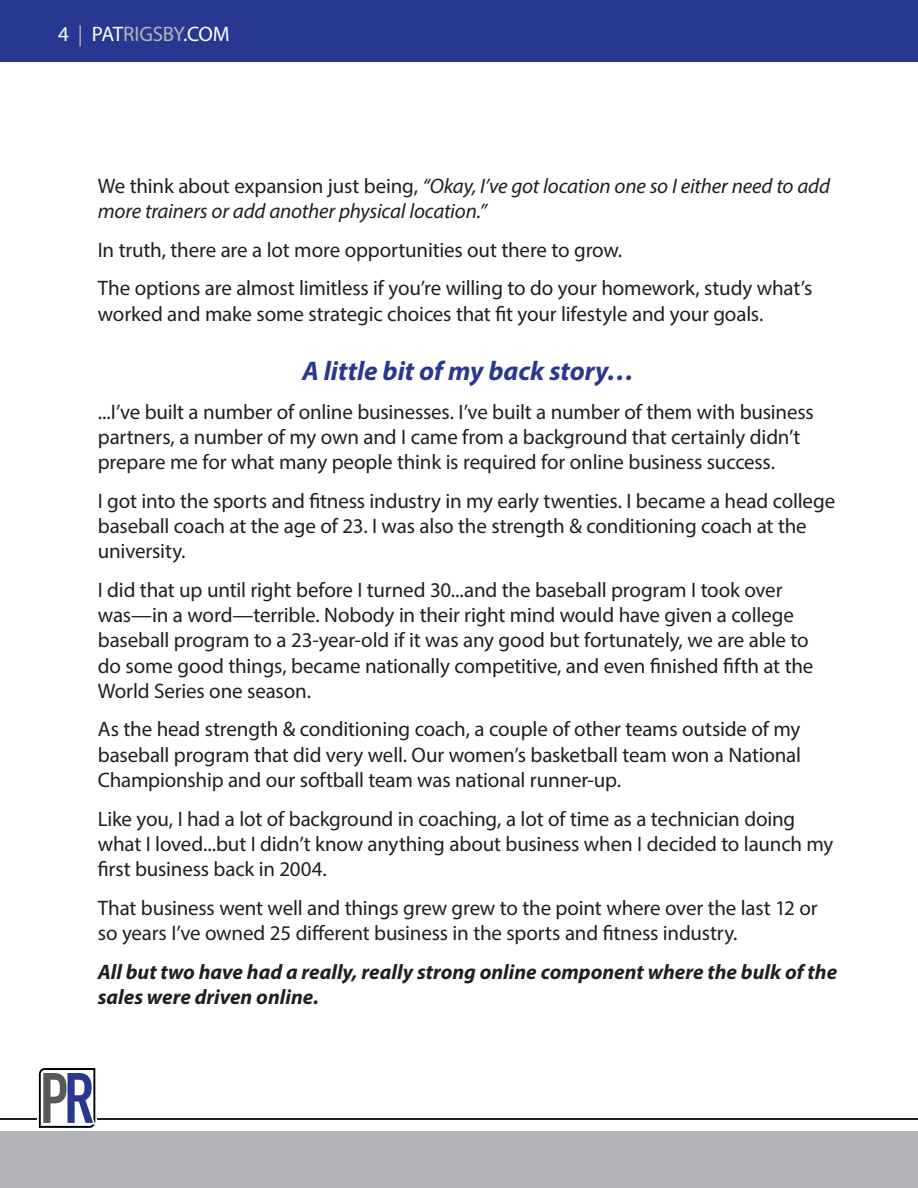
<style>
.page{position:relative;width:918px;height:1188px;background:#fff}
.page>*{position:absolute;margin:0;border:0;box-sizing:border-box;transform-origin:0 0}
.t1{font:italic 700 27px "Myriad Pro";color:#283890}
.t2{font:21px/25.2px "Myriad Pro";letter-spacing:-.01em;color:#231f20}
.t3{font:italic 21px/25.2px "Myriad Pro";letter-spacing:-.01em;color:#231f20}
.t4{font:italic 700 21px/25.2px "Myriad Pro";color:#231f20}
.t5{font:21px "Myriad Pro";letter-spacing:-.015em;color:#fff}
.s1{color:#b4b5b8}
.s2{font-style:normal}
</style>
<div class="page">
<div style="left:0;top:0;width:918px;height:62px;background:#283890"></div>
<div style="left:0;top:1131px;width:918px;height:57px;background:#b4b5b8"></div>
<hr style="left:98px;top:1119px;width:820px;height:1px;background:#231f20">
<svg style="left:39px;top:1068px;width:56px;height:60px"></svg>
<hr style="left:0;top:1119px;width:37px;height:1px;background:#231f20">
<p class="t5" style="left:58px;top:21px;width:173px">4 <span class="s1">|</span> PAT<span class="s1">RIGSBY</span>.COM</p>
<p class="t3" style="left:98px;top:173px;width:734px"><span class="s2">We think about expansion just being,</span> “Okay, I’ve got location one so I either need to add more trainers or add another physical location.”</p>
<p class="t2" style="left:98px;top:230px;width:716px;line-height:38.7px">In truth, there are a lot more opportunities out there to grow.<br>The options are almost limitless if you’re willing to do your homework, study what’s</p>
<p class="t2" style="left:98px;top:301px;width:667px">worked and make some strategic choices that fit your lifestyle and your goals.</p>
<p class="t1" style="left:302px;top:353px;width:334px">A little bit of my back story…</p>
<p class="t2" style="left:98px;top:399px;width:717px">...I’ve built a number of online businesses. I’ve built a number of them with business partners, a number of my own and I came from a background that certainly didn’t prepare me for what many people think is required for online business success.</p>
<p class="t2" style="left:98px;top:488px;width:739px">I got into the sports and fitness industry in my early twenties. I became a head college baseball coach at the age of 23. I was also the strength &amp; conditioning coach at the university.</p>
<p class="t2" style="left:98px;top:577px;width:717px">I did that up until right before I turned 30...and the baseball program I took over was—in a word—terrible. Nobody in their right mind would have given a college baseball program to a 23-year-old if it was any good but fortunately, we are able to do some good things, became nationally competitive, and even finished fifth at the World Series one season.</p>
<p class="t2" style="left:98px;top:717px;width:705px;text-align:justify">As the head strength &amp; conditioning coach, a couple of other teams outside of my baseball program that did very well. Our women’s basketball team won a National Championship and our softball team was national runner-up.</p>
<p class="t2" style="left:98px;top:806px;width:737px">Like you, I had a lot of background in coaching, a lot of time as a technician doing what I loved...but I didn’t know anything about business when I decided to launch my first business back in 2004.</p>
<p class="t2" style="left:98px;top:895px;width:721px">That business went well and things grew grew to the point where over the last 12 or so years I’ve owned 25 different business in the sports and fitness industry.</p>
<p class="t4" style="left:98px;top:958px;width:741px">All but two have had a really, really strong online component where the bulk of the sales were driven online.</p>
</div>
